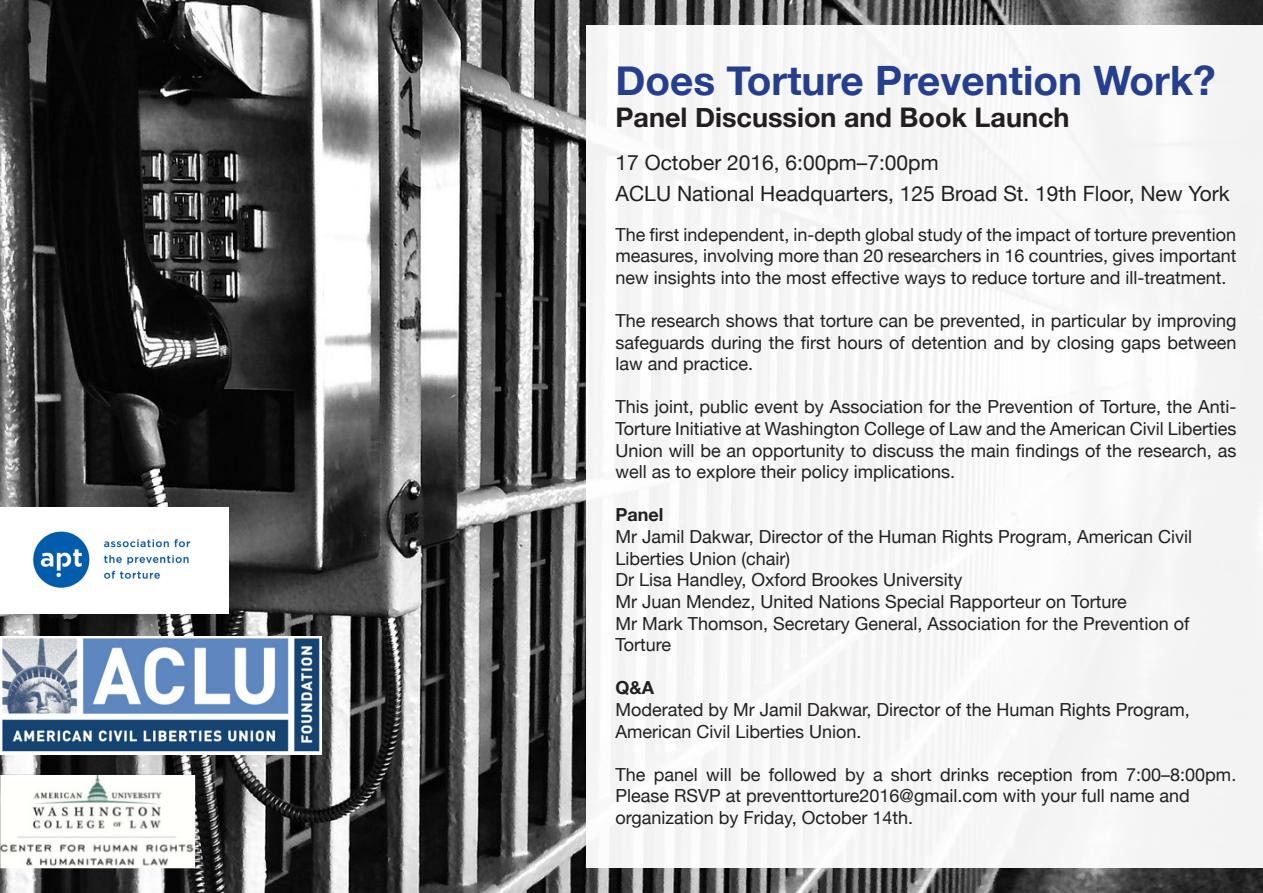
<style>
.page{position:relative;width:1263px;height:893px;background:#fff}
.page>*{position:absolute;margin:0;border:0;box-sizing:border-box;transform-origin:0 0}
.t1{font:700 40.5px "Helvetica Neue";color:#253f8e}
.t2{font:700 27px "Helvetica Neue";color:#231f20}
.t3{font:21px "Helvetica Neue";color:#231f20}
.t4{font:18px/21.6px "Helvetica Neue";color:#231f20}
.t5{font:700 18px "Helvetica Neue";color:#231f20}
</style>
<div class="page">
<img style="left:0;top:0;width:1263px;height:893px">
<div style="left:587px;top:26px;width:676px;height:842px;background:#f6f6f6"></div>
<img style="left:0;top:508px;width:229px;height:106px">
<img style="left:0;top:637px;width:321px;height:118px">
<img style="left:0;top:774px;width:195px;height:94px">
<p class="t1" style="left:615px;top:49px;width:602px">Does Torture Prevention Work?</p>
<p class="t2" style="left:615px;top:96px;width:456px">Panel Discussion and Book Launch</p>
<p class="t3" style="left:615px;top:148px;width:325px">17 October 2016, 6:00pm–7:00pm</p>
<p class="t3" style="left:615px;top:178px;width:616px">ACLU National Headquarters, 125 Broad St. 19th Floor, New York</p>
<p class="t4" style="left:615px;top:224px;width:622px;text-align:justify">The first independent, in-depth global study of the impact of torture prevention measures, involving more than 20 researchers in 16 countries, gives important new insights into the most effective ways to reduce torture and ill-treatment.</p>
<p class="t4" style="left:615px;top:311px;width:622px;text-align:justify">The research shows that torture can be prevented, in particular by improving safeguards during the first hours of detention and by closing gaps between law and practice.</p>
<p class="t4" style="left:615px;top:397px;width:622px;text-align:justify">This joint, public event by Association for the Prevention of Torture, the Anti-Torture Initiative at Washington College of Law and the American Civil Liberties Union will be an opportunity to discuss the main findings of the research, as well as to explore their policy implications.</p>
<p class="t5" style="left:615px;top:501px;width:49px">Panel</p>
<p class="t4" style="left:615px;top:527px;width:578px">Mr Jamil Dakwar, Director of the Human Rights Program, American Civil<br>Liberties Union (chair)</p>
<p class="t4" style="left:615px;top:570px;width:349px">Dr Lisa Handley, Oxford Brookes University</p>
<p class="t4" style="left:615px;top:592px;width:513px">Mr Juan Mendez, United Nations Special Rapporteur on Torture</p>
<p class="t4" style="left:615px;top:613px;width:575px">Mr Mark Thomson, Secretary General, Association for the Prevention of<br>Torture</p>
<p class="t5" style="left:615px;top:674px;width:40px">Q&amp;A</p>
<p class="t4" style="left:615px;top:700px;width:576px">Moderated by Mr Jamil Dakwar, Director of the Human Rights Program,<br>American Civil Liberties Union.</p>
<p class="t4" style="left:615px;top:764px;width:622px">The panel will be followed by a short drinks reception from 7:00–8:00pm.<br>Please RSVP at preventtorture2016@gmail.com with your full name and</p>
<p class="t4" style="left:615px;top:808px;width:299px">organization by Friday, October 14th.</p>
</div>
